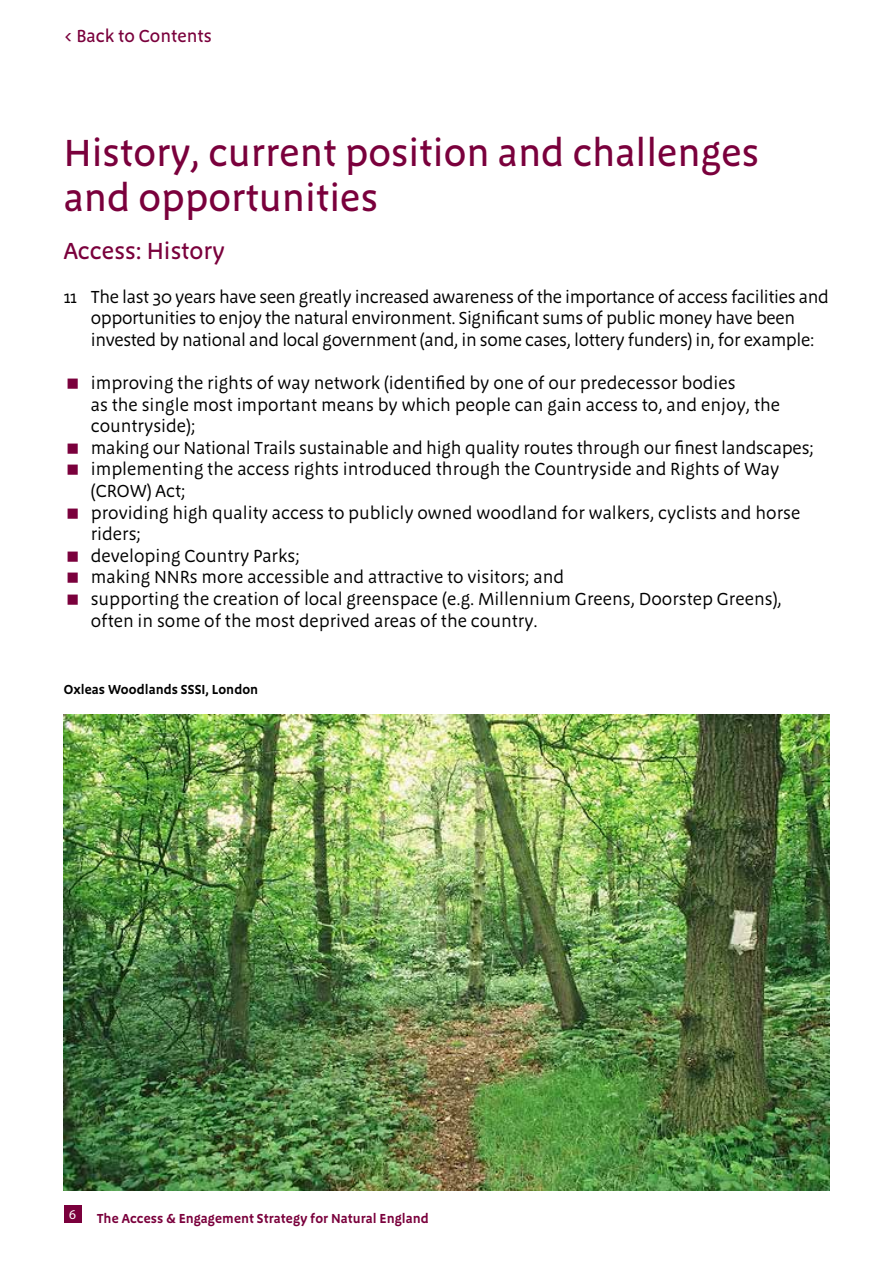
<style>
.page{position:relative;width:893px;height:1263px;background:#fff}
.page>*{position:absolute;margin:0;border:0;box-sizing:border-box;transform-origin:0 0}
.t1{font:500 39px/45px "Megano OT";color:#7a003c}
.t2{font:500 24px "Megano OT";color:#7a003c}
.t3{font:18px/21.6px "Megano OT";color:#000}
.t4{font:18px/21.6px "Megano OT";letter-spacing:-.02em;color:#000}
.t5{font:500 18px "Megano TF";color:#7a003c}
.t6{font:600 13.5px "Megano OT";color:#7a003c}
.t7{font:600 13.5px "Megano OT";letter-spacing:.005em;color:#000}
.t8{font:13.5px "Myriad Pro";color:#fff}
</style>
<div class="page">
<div style="left:64px;top:1205px;width:17px;height:17px;background:#7a003c"></div>
<img style="left:64px;top:714px;width:765px;height:477px">
<p class="t5" style="left:64px;top:25px;width:149px">&lt; Back to Contents</p>
<h1 class="t1" style="left:64px;top:130px;width:697px">History, current position and challenges and opportunities</h1>
<h2 class="t2" style="left:64px;top:237px;width:162px">Access: History</h2>
<p class="t4" style="left:91px;top:286px;width:739px;text-indent:-27px">11 The last 30 years have seen greatly increased awareness of the importance of access facilities and opportunities to enjoy the natural environment. Significant sums of public money have been invested by national and local government (and, in some cases, lottery funders) in, for example:</p>
<p class="t3" style="left:91px;top:372px;width:724px">improving the rights of way network (identified by one of our predecessor bodies<br>as the single most important means by which people can gain access to, and enjoy, the countryside);<br>making our National Trails sustainable and high quality routes through our finest landscapes; implementing the access rights introduced through the Countryside and Rights of Way (CROW) Act;<br>providing high quality access to publicly owned woodland for walkers, cyclists and horse riders;<br>developing Country Parks;<br>making NNRs more accessible and attractive to visitors; and<br>supporting the creation of local greenspace (e.g. Millennium Greens, Doorstep Greens), often in some of the most deprived areas of the country.</p>
<p class="t7" style="left:64px;top:681px;width:196px">Oxleas Woodlands SSSI, London</p>
<p class="t8" style="left:69px;top:1206px;width:8px">6</p>
<p class="t6" style="left:97px;top:1210px;width:333px">The Access &amp; Engagement Strategy for Natural England</p>
</div>
